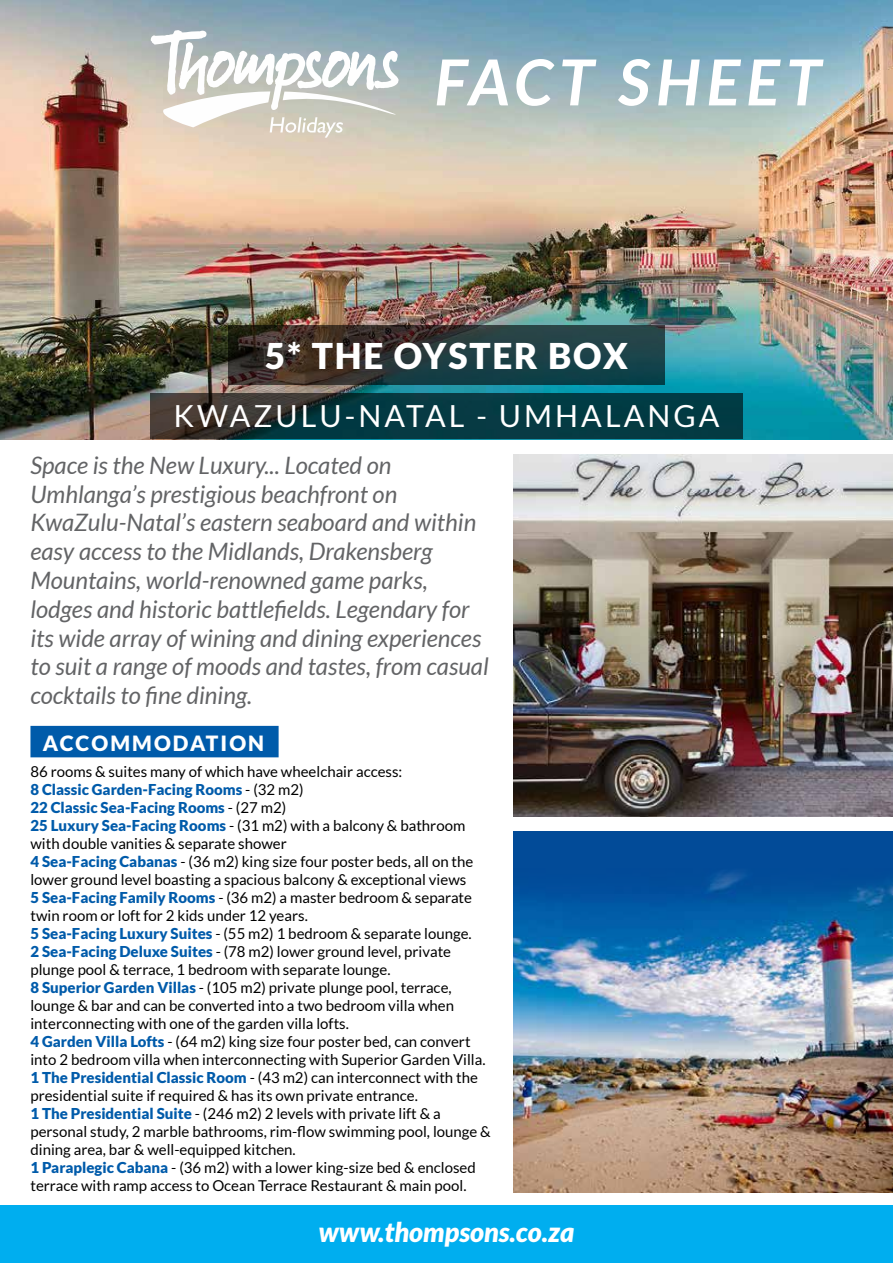
<style>
.page{position:relative;width:893px;height:1263px;background:#fff}
.page>*{position:absolute;margin:0;border:0;box-sizing:border-box;transform-origin:0 0}
.t1{font:italic 700 63.45px "Lato";letter-spacing:.1em;color:#fff}
.t2{font:900 35.55px "Lato";letter-spacing:.05em;color:#fff}
.t3{font:30.45px "Lato";letter-spacing:.1em;color:#fff}
.t4{font:italic 900 27px "Lato";color:#fff}
.t5{font:italic 24px/28.8px "Lato";color:#636466}
.t6{font:900 21px "Lato";letter-spacing:.1em;color:#fff}
.t7{font:15px/18px "Lato";color:#000}
.s1{font-weight:900;color:#005baa}
</style>
<div class="page">
<img style="left:0;top:0;width:893px;height:439px">
<img style="left:513px;top:454px;width:380px;height:362px">
<div style="left:513px;top:831px;width:380px;height:362px;background:#024b98"></div>
<img style="left:513px;top:872px;width:380px;height:321px">
<div style="left:0;top:1205px;width:893px;height:58px;background:#00aeef"></div>
<svg style="left:150px;top:29px;width:249px;height:110px"></svg>
<svg style="left:228px;top:326px;width:437px;height:59px"></svg>
<svg style="left:150px;top:393px;width:593px;height:46px;fill:#053a42"></svg>
<div style="left:30px;top:726px;width:249px;height:31px;background:#005baa"></div>
<h1 class="t1" style="left:434px;top:46px;width:388px">FACT SHEET</h1>
<h2 class="t2" style="left:265px;top:335px;width:365px">5* THE OYSTER BOX</h2>
<h3 class="t3" style="left:173px;top:399px;width:547px">KWAZULU-NATAL - UMHALANGA</h3>
<p class="t5" style="left:30px;top:451px;width:460px">Space is the New Luxury... Located on Umhlanga’s prestigious beachfront on KwaZulu-Natal’s eastern seaboard and within easy access to the Midlands, Drakensberg Mountains, world-renowned game parks, lodges and historic battlefields. Legendary for its wide array of wining and dining experiences to suit a range of moods and tastes, from casual cocktails to fine dining.</p>
<h3 class="t6" style="left:43px;top:731px;width:223px">ACCOMMODATION</h3>
<p class="t7" style="left:30px;top:763px;width:462px">86 rooms &amp; suites many of which have wheelchair access:<br><span class="s1">8 Classic Garden-Facing Rooms</span> - (32 m2)<br><span class="s1">22 Classic Sea-Facing Rooms</span> - (27 m2)<br><span class="s1">25 Luxury Sea-Facing Rooms</span> - (31 m2) with a balcony &amp; bathroom with double vanities &amp; separate shower<br><span class="s1">4 Sea-Facing Cabanas</span> - (36 m2) king size four poster beds, all on the lower ground level boasting a spacious balcony &amp; exceptional views<br><span class="s1">5 Sea-Facing Family Rooms</span> - (36 m2) a master bedroom &amp; separate twin room or loft for 2 kids under 12 years.<br><span class="s1">5 Sea-Facing Luxury Suites</span> - (55 m2) 1 bedroom &amp; separate lounge.<br><span class="s1">2 Sea-Facing Deluxe Suites</span> - (78 m2) lower ground level, private plunge pool &amp; terrace, 1 bedroom with separate lounge.<br><span class="s1">8 Superior Garden Villas</span> - (105 m2) private plunge pool, terrace, lounge &amp; bar and can be converted into a two bedroom villa when interconnecting with one of the garden villa lofts.<br><span class="s1">4 Garden Villa Lofts</span> - (64 m2) king size four poster bed, can convert into 2 bedroom villa when interconnecting with Superior Garden Villa.<br><span class="s1">1 The Presidential Classic Room</span> - (43 m2) can interconnect with the presidential suite if required &amp; has its own private entrance.<br><span class="s1">1 The Presidential Suite</span> - (246 m2) 2 levels with private lift &amp; a personal study, 2 marble bathrooms, rim-flow swimming pool, lounge &amp; dining area, bar &amp; well-equipped kitchen.<br><span class="s1">1 Paraplegic Cabana</span> - (36 m2) with a lower king-size bed &amp; enclosed terrace with ramp access to Ocean Terrace Restaurant &amp; main pool.</p>
<h3 class="t4" style="left:319px;top:1216px;width:257px">www.thompsons.co.za</h3>
</div>
